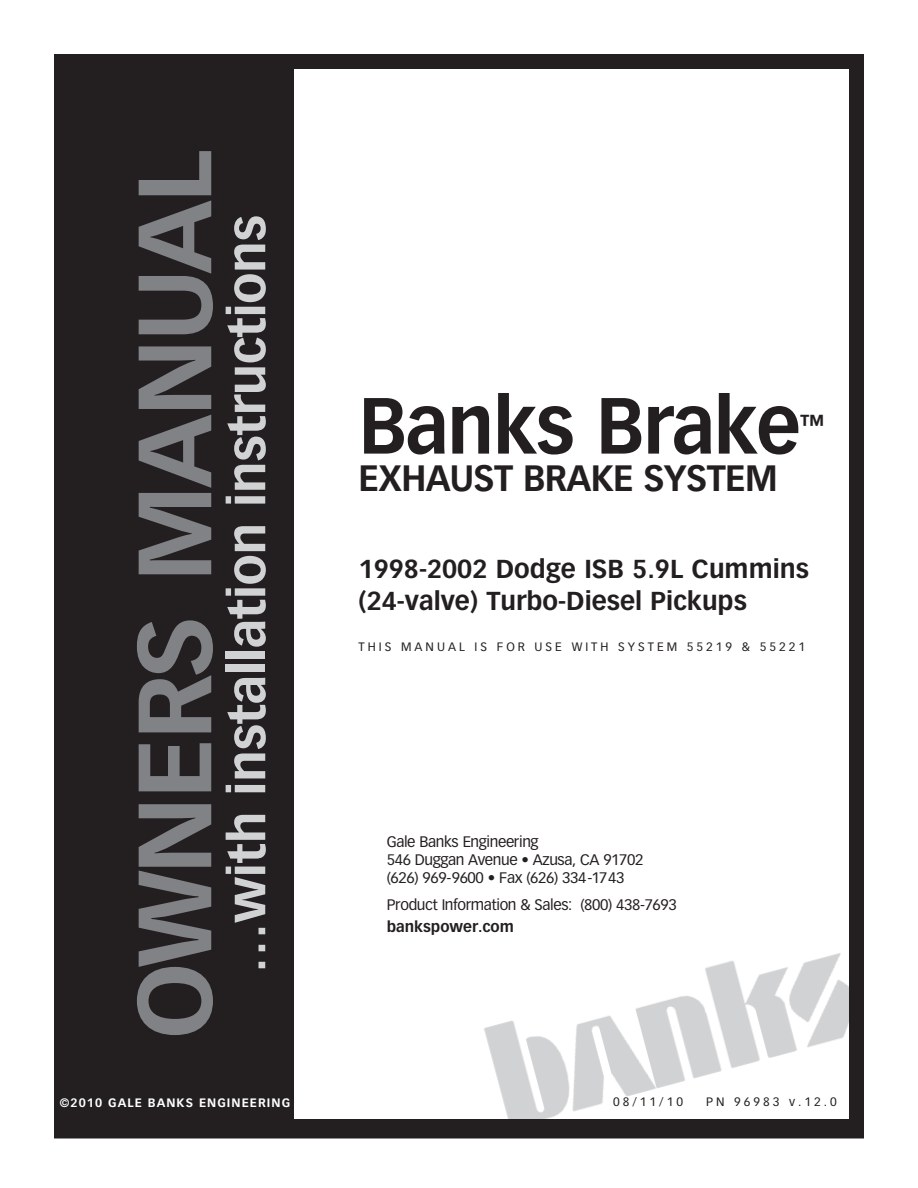
<style>
.page{position:relative;width:918px;height:1188px;background:#fff}
.page>*{position:absolute;margin:0;border:0;box-sizing:border-box;transform-origin:0 0}
.t1{font:700 102px "Vectora LT Std";letter-spacing:-.025em;color:#808285}
.t2{font:700 78px "Vectora LT Std";color:#231f20;scale:.96 1}
.t3{font:700 51px "Vectora LT Std";letter-spacing:-.01em;color:#d1d2d4}
.t4{font:700 36px "Vectora LT Std";letter-spacing:-.02em;color:#231f20;scale:.96 1}
.t5{font:700 27px "Vectora LT Std";color:#231f20;scale:.96 1}
.t6{font:700 25.5px/31.5px "Vectora LT Std";color:#231f20}
.t7{font:15px/18px "Vectora LT Std";letter-spacing:-.025em;color:#231f20}
.t8{font:700 15px "Vectora LT Std";color:#231f20}
.t9{font:12px "Vectora LT Std";letter-spacing:.25em;color:#231f20}
.t10{font:700 12px "Vectora LT Std";letter-spacing:.09em;color:#fff}
</style>
<div class="page">
<img style="left:484px;top:953px;width:364px;height:165px">
<div style="left:54px;top:1130px;width:810px;height:8px;background:#231f20"></div>
<div style="left:54px;top:54px;width:810px;height:1080px;border:15px solid #231f20"></div>
<div style="left:68px;top:54px;width:226px;height:1080px;background:#231f20"></div>
<h1 class="t1" style="left:113px;top:1039px;width:866px;rotate:-90deg">owners manual</h1>
<h3 class="t3" style="left:216px;top:974px;width:760px;rotate:-90deg">…with installation instructions</h3>
<p class="t10" style="left:60px;top:1095px;width:232px">©2010 gale banks engineering</p>
<h2 class="t2" style="left:359px;top:379px;width:462px">Banks Brake</h2>
<h3 class="t5" style="left:799px;top:408px;width:29px">™</h3>
<h3 class="t4" style="left:359px;top:456px;width:438px">Exhaust Brake System</h3>
<h3 class="t6" style="left:359px;top:553px;width:452px">1998-2002 Dodge ISB 5.9L Cummins (24-valve) Turbo-Diesel Pickups</h3>
<p class="t9" style="left:359px;top:640px;width:448px">THIS MANUAL IS FOR USE WITH SYSTEM 55219 &amp; 55221</p>
<p class="t7" style="left:387px;top:832px;width:258px">Gale Banks Engineering<br>546 Duggan Avenue • Azusa, ca 91702 (626) 969-9600 • Fax (626) 334-1743</p>
<p class="t7" style="left:387px;top:895px;width:292px">Product Information &amp; Sales: (800) 438-7693</p>
<p class="t8" style="left:387px;top:918px;width:129px">bankspower.com</p>
<p class="t9" style="left:613px;top:1095px;width:71px">08/11/10</p>
<p class="t9" style="left:706px;top:1095px;width:132px">PN 96983 v.12.0</p>
</div>
